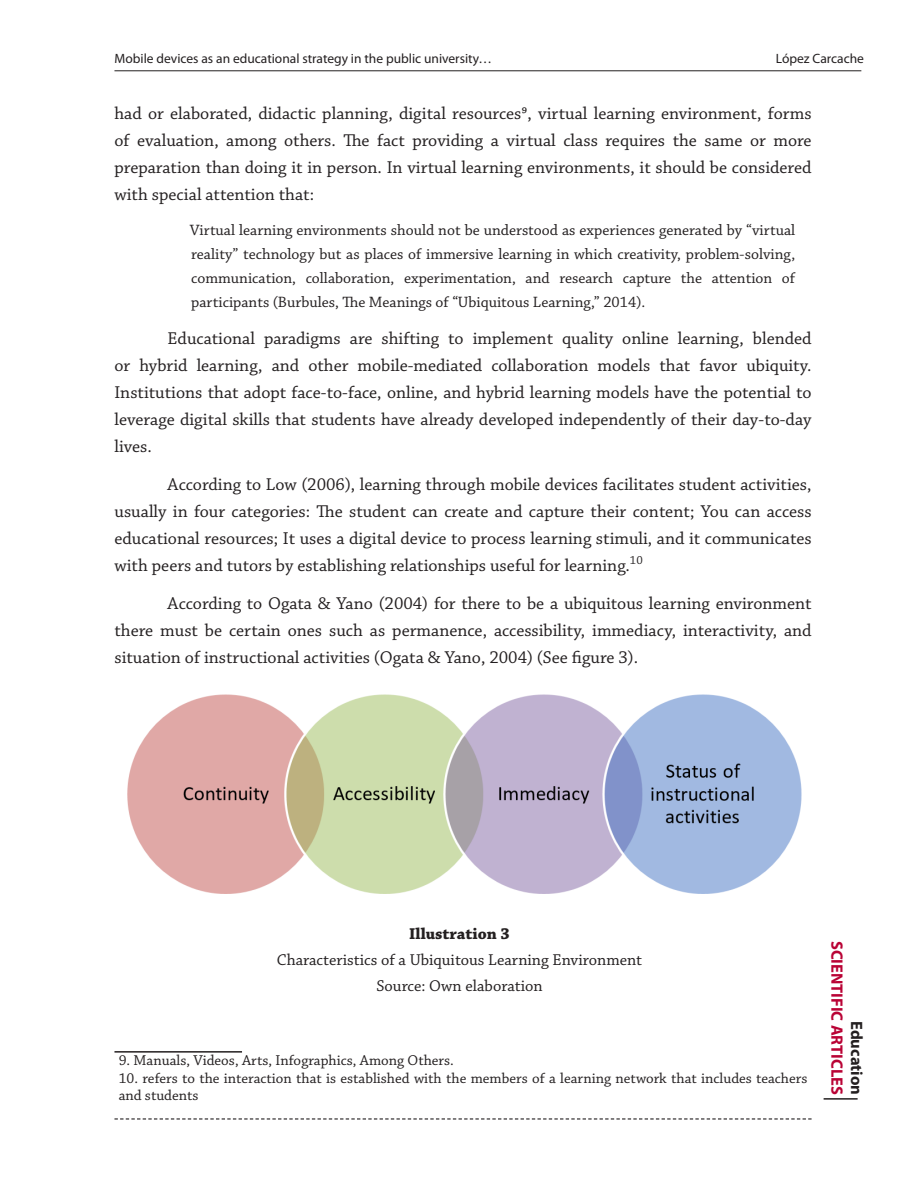
<style>
.page{position:relative;width:918px;height:1188px;background:#fff}
.page>*{position:absolute;margin:0;border:0;box-sizing:border-box;transform-origin:0 0}
.Parrafo{font:18px/27px "Chaparral Pro";color:#231f20;text-align:justify}
.PieFgs{font:16.5px "Chaparral Pro";color:#231f20}
.t1{font:700 16.5px "Myriad Pro";color:#b90335}
.PieFgs-2{font:700 16.5px "Chaparral Pro";color:#231f20}
.t2{font:700 16.5px "Myriad Pro";color:#231f20}
.CitasLargas{font:15.75px/24px "Chaparral Pro";color:#231f20;text-align:justify}
.PieNotas{font:15px/16.5px "Chaparral Pro";color:#231f20}
.t3{font:13.5px "Myriad Pro";color:#231f20}
</style>
<div class="page">
<img style="left:127px;top:694px;width:675px;height:200px">
<hr style="left:114px;top:1051px;width:128px;height:2px;background:#231f20">
<hr style="left:114px;top:70px;width:747px;height:1px;background:#231f20">
<hr style="left:824px;top:1098px;width:34px;height:2px;background:#231f20">
<svg style="left:114px;top:1118px;width:698px;height:2px"></svg>
<p class="t3" style="left:114px;top:50px;width:379px">Mobile devices as an educational strategy in the public university…</p>
<p class="t3" style="left:776px;top:50px;width:90px">López Carcache</p>
<p class="Parrafo" style="left:114px;top:101px;width:699px">had or elaborated, didactic planning, digital resources9, virtual learning environment, forms of evaluation, among others. The fact providing a virtual class requires the same or more preparation than doing it in person. In virtual learning environments, it should be considered with special attention that:</p>
<p class="CitasLargas" style="left:190px;top:218px;width:607px">Virtual learning environments should not be understood as experiences generated by “virtual reality” technology but as places of immersive learning in which creativity, problem-solving, communication, collaboration, experimentation, and research capture the attention of participants (Burbules, The Meanings of “Ubiquitous Learning,” 2014).</p>
<p class="Parrafo" style="left:114px;top:326px;width:699px;text-indent:53px">Educational paradigms are shifting to implement quality online learning, blended or hybrid learning, and other mobile-mediated collaboration models that favor ubiquity.<br>Institutions that adopt face-to-face, online, and hybrid learning models have the potential to leverage digital skills that students have already developed independently of their day-to-day lives.</p>
<p class="Parrafo" style="left:114px;top:472px;width:699px;text-indent:53px">According to Low (2006), learning through mobile devices facilitates student activities, usually in four categories: The student can create and capture their content; You can access educational resources; It uses a digital device to process learning stimuli, and it communicates with peers and tutors by establishing relationships useful for learning.<sup>10</sup></p>
<p class="Parrafo" style="left:114px;top:590px;width:699px;text-indent:53px">According to Ogata &amp; Yano (2004) for there to be a ubiquitous learning environment there must be certain ones such as permanence, accessibility, immediacy, interactivity, and situation of instructional activities (Ogata &amp; Yano, 2004) (See figure 3).</p>
<p class="PieFgs-2" style="left:409px;top:924px;width:102px">Illustration 3</p>
<p class="PieFgs" style="left:277px;top:951px;width:367px">Characteristics of a Ubiquitous Learning Environment</p>
<p class="PieFgs" style="left:376px;top:977px;width:168px">Source: Own elaboration</p>
<p class="PieNotas" style="left:119px;top:1053px;width:337px">9. Manuals, Videos, Arts, Infographics, Among Others.</p>
<p class="PieNotas" style="left:119px;top:1071px;width:690px">10. refers to the interaction that is established with the members of a learning network that includes teachers and students</p>
<p class="t1" style="left:848px;top:941px;width:156px;rotate:90deg">SCIENTIFIC ARTICLES</p>
<p class="t2" style="left:868px;top:1021px;width:76px;rotate:90deg">Education</p>
</div>
